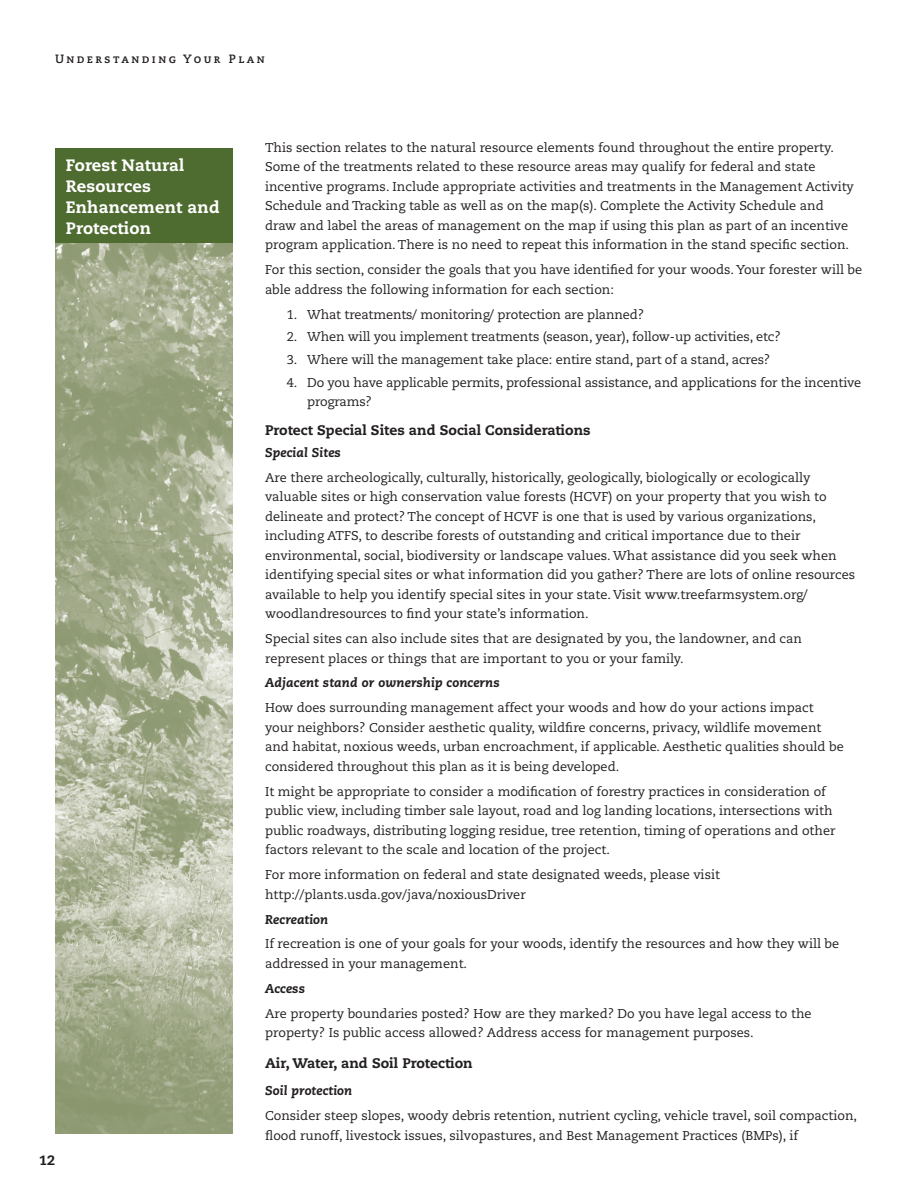
<style>
.page{position:relative;width:918px;height:1188px;background:#fff}
.page>*{position:absolute;margin:0;border:0;box-sizing:border-box;transform-origin:0 0}
.main_heads{font:800 16.5px/21px "Caecilia";letter-spacing:.01em;color:#fff}
.sub_head{font:800 13.8px "Caecilia";color:#231f20}
.t1{font:800 13.5px "Caecilia";color:#231f20}
.text{font:12.75px/19.5px "Caecilia";color:#231f20}
.bullet_1{font:12.75px/19.5px "Caecilia";letter-spacing:-.01em;color:#231f20}
.sub_sub_head{font:italic 800 12.75px "Caecilia";letter-spacing:.01em;color:#231f20}
.text-2{font:italic 800 12.75px "Caecilia";letter-spacing:.01em;color:#231f20}
.t2{font:12px "Caecilia Bold SC";letter-spacing:.2em;color:#231f20}
</style>
<div class="page">
<img style="left:55px;top:243px;width:178px;height:891px">
<div style="left:55px;top:149px;width:178px;height:94px;background:#4e6b30"></div>
<p class="t2" style="left:55px;top:52px;width:211px">Understanding Your Plan</p>
<p class="main_heads" style="left:66px;top:155px;width:155px">Forest Natural<br>Resources<br>Enhancement and<br>Protection</p>
<p class="t1" style="left:39px;top:1152px;width:17px">12</p>
<p class="text" style="left:265px;top:138px;width:590px">This section relates to the natural resource elements found throughout the entire property.<br>Some of the treatments related to these resource areas may qualify for federal and state incentive programs. Include appropriate activities and treatments in the Management Activity Schedule and Tracking table as well as on the map(s). Complete the Activity Schedule and draw and label the areas of management on the map if using this plan as part of an incentive program application. There is no need to repeat this information in the stand specific section.</p>
<p class="text" style="left:265px;top:260px;width:599px">For this section, consider the goals that you have identified for your woods. Your forester will be able address the following information for each section:</p>
<p class="bullet_1" style="left:287px;top:305px;width:359px">1. What treatments/ monitoring/ protection are planned?</p>
<p class="bullet_1" style="left:287px;top:327px;width:495px">2. When will you implement treatments (season, year), follow-up activities, etc?</p>
<p class="bullet_1" style="left:287px;top:350px;width:485px">3. Where will the management take place: entire stand, part of a stand, acres?</p>
<p class="bullet_1" style="left:307px;top:373px;width:556px;text-indent:-20px">4. Do you have applicable permits, professional assistance, and applications for the incentive programs?</p>
<p class="sub_head" style="left:265px;top:421px;width:327px">Protect Special Sites and Social Considerations</p>
<p class="text-2" style="left:265px;top:445px;width:77px">Special Sites</p>
<p class="text" style="left:265px;top:468px;width:592px">Are there archeologically, culturally, historically, geologically, biologically or ecologically valuable sites or high conservation value forests (HCVF) on your property that you wish to delineate and protect? The concept of HCVF is one that is used by various organizations, including ATFS, to describe forests of outstanding and critical importance due to their environmental, social, biodiversity or landscape values. What assistance did you seek when identifying special sites or what information did you gather? There are lots of online resources available to help you identify special sites in your state. Visit www.treefarmsystem.org/ woodlandresources to find your state’s information.</p>
<p class="text" style="left:265px;top:629px;width:538px">Special sites can also include sites that are designated by you, the landowner, and can represent places or things that are important to you or your family.</p>
<p class="sub_sub_head" style="left:265px;top:675px;width:236px">Adjacent stand or ownership concerns</p>
<p class="text" style="left:265px;top:698px;width:580px">How does surrounding management affect your woods and how do your actions impact your neighbors? Consider aesthetic quality, wildfire concerns, privacy, wildlife movement and habitat, noxious weeds, urban encroachment, if applicable. Aesthetic qualities should be considered throughout this plan as it is being developed.</p>
<p class="text" style="left:265px;top:782px;width:572px">It might be appropriate to consider a modification of forestry practices in consideration of public view, including timber sale layout, road and log landing locations, intersections with public roadways, distributing logging residue, tree retention, timing of operations and other factors relevant to the scale and location of the project.</p>
<p class="text" style="left:265px;top:865px;width:456px">For more information on federal and state designated weeds, please visit http://plants.usda.gov/java/noxiousDriver</p>
<p class="sub_sub_head" style="left:265px;top:912px;width:65px">Recreation</p>
<p class="text" style="left:265px;top:934px;width:576px">If recreation is one of your goals for your woods, identify the resources and how they will be addressed in your management.</p>
<p class="sub_sub_head" style="left:265px;top:981px;width:42px">Access</p>
<p class="text" style="left:265px;top:1004px;width:548px">Are property boundaries posted? How are they marked? Do you have legal access to the property? Is public access allowed? Address access for management purposes.</p>
<p class="sub_head" style="left:265px;top:1054px;width:209px">Air, Water, and Soil Protection</p>
<p class="sub_sub_head" style="left:265px;top:1083px;width:89px">Soil protection</p>
<p class="text" style="left:265px;top:1106px;width:594px">Consider steep slopes, woody debris retention, nutrient cycling, vehicle travel, soil compaction, flood runoff, livestock issues, silvopastures, and Best Management Practices (BMPs), if</p>
</div>
